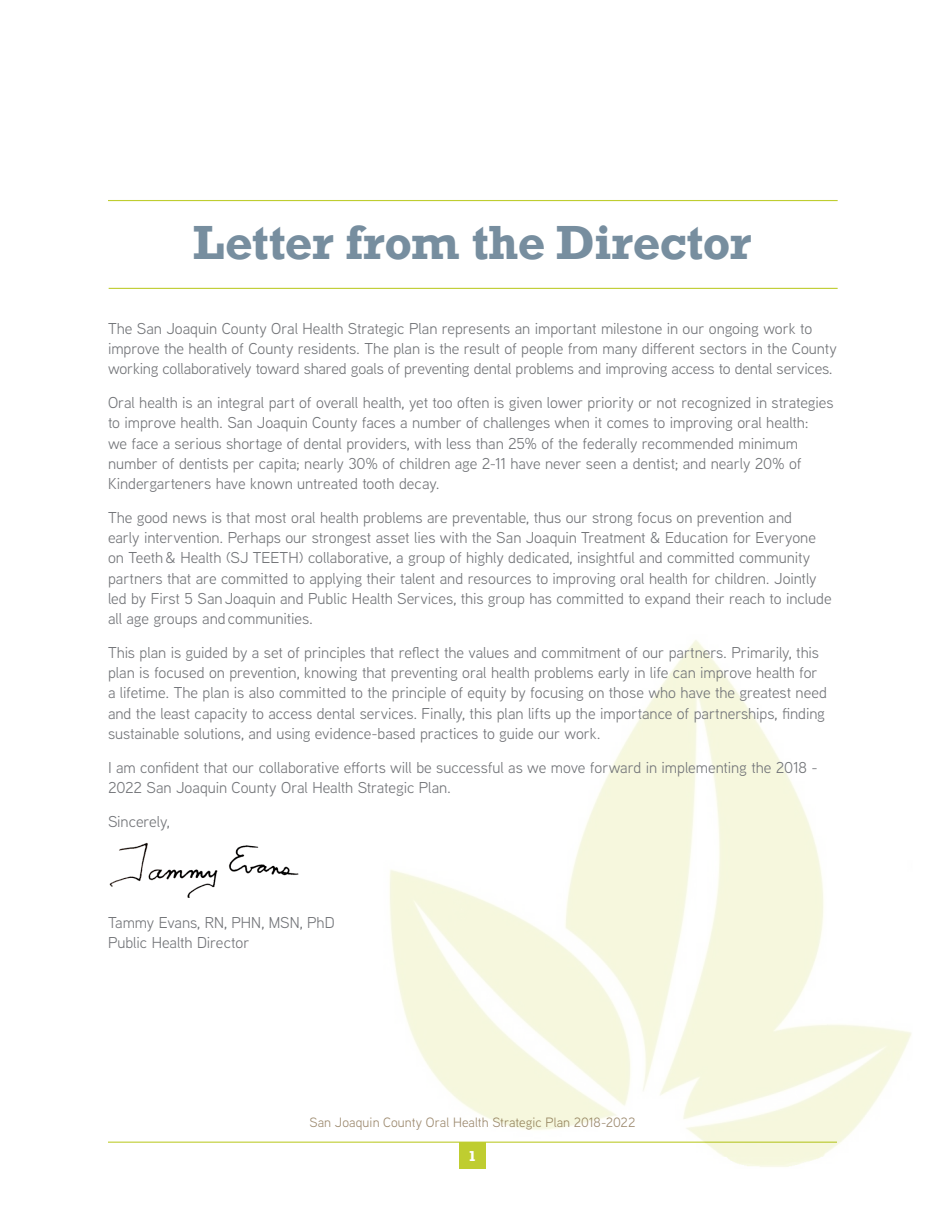
<style>
.page{position:relative;width:945px;height:1215px;background:#fff}
.page>*{position:absolute;margin:0;border:0;box-sizing:border-box;transform-origin:0 0}
.t1{font:700 45px "Rockwell";letter-spacing:-.015em;color:#778e9f}
.copy_1{font:15.75px/20.2px "Aaux Next";letter-spacing:-.005em;color:#717377}
.t2{font:13.5px "Aaux Next";color:#9c896e}
.t3{font:700 13.5px "Rockwell";color:#fff}
</style>
<div class="page">
<hr style="left:108px;top:1142px;width:729px;height:1px;background:#bfcd30">
<img style="left:373px;top:640px;width:539px;height:529px">
<hr style="left:108px;top:200px;width:730px;height:1px;background:#bfcd30">
<hr style="left:109px;top:288px;width:729px;height:1px;background:#bfcd30">
<img style="left:109px;top:842px;width:190px;height:56px">
<p class="t1" style="left:193px;top:213px;width:560px">Letter from the Director</p>
<p class="copy_1" style="left:108px;top:318px;width:730px">The San Joaquin County Oral Health Strategic Plan represents an important milestone in our ongoing work to improve the health of County residents. The plan is the result of people from many different sectors in the County working collaboratively toward shared goals of preventing dental problems and improving access to dental services.</p>
<p class="copy_1" style="left:108px;top:392px;width:727px">Oral health is an integral part of overall health, yet too often is given lower priority or not recognized in strategies to improve health. San Joaquin County faces a number of challenges when it comes to improving oral health:<br>we face a serious shortage of dental providers, with less than 25% of the federally recommended minimum number of dentists per capita; nearly 30% of children age 2-11 have never seen a dentist; and nearly 20% of Kindergarteners have known untreated tooth decay.</p>
<p class="copy_1" style="left:108px;top:507px;width:725px">The good news is that most oral health problems are preventable, thus our strong focus on prevention and<br>early intervention. Perhaps our strongest asset lies with the San Joaquin Treatment &amp; Education for Everyone on Teeth &amp; Health (SJ TEETH) collaborative, a group of highly dedicated, insightful and committed community partners that are committed to applying their talent and resources to improving oral health for children. Jointly led by First 5 San Joaquin and Public Health Services, this group has committed to expand their reach to include all age groups and communities.</p>
<p class="copy_1" style="left:108px;top:642px;width:721px">This plan is guided by a set of principles that reflect the values and commitment of our partners. Primarily, this plan is focused on prevention, knowing that preventing oral health problems early in life can improve health for a lifetime. The plan is also committed to the principle of equity by focusing on those who have the greatest need and the least capacity to access dental services. Finally, this plan lifts up the importance of partnerships, finding sustainable solutions, and using evidence-based practices to guide our work.</p>
<p class="copy_1" style="left:108px;top:757px;width:711px">I am confident that our collaborative efforts will be successful as we move forward in implementing the 2018 -<br>2022 San Joaquin County Oral Health Strategic Plan.</p>
<p class="copy_1" style="left:108px;top:811px;width:63px">Sincerely,</p>
<p class="copy_1" style="left:108px;top:912px;width:228px">Tammy Evans, RN, PHN, MSN, PhD<br>Public Health Director</p>
<p class="t2" style="left:310px;top:1113px;width:327px">San Joaquin County Oral Health Strategic Plan 2018-2022</p>
<p class="t3" style="left:468px;top:1147px;width:10px">1</p>
</div>
